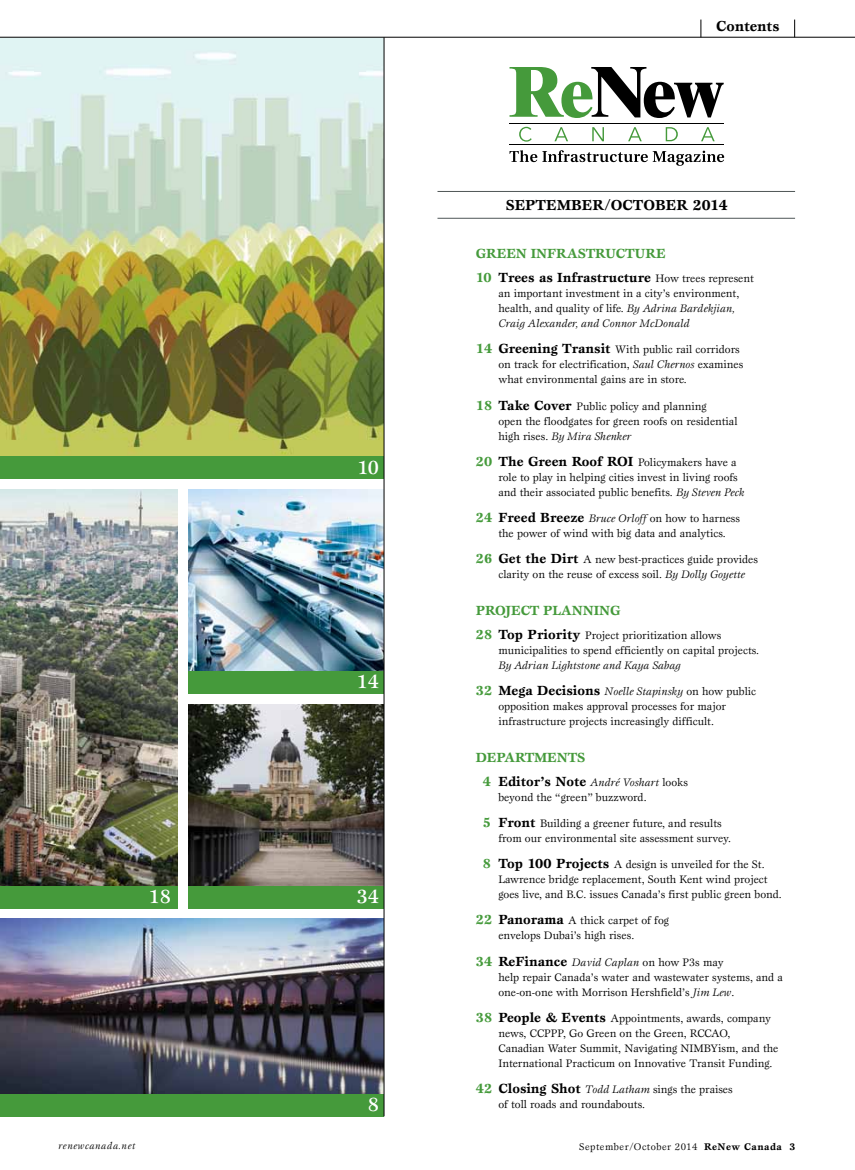
<style>
.page{position:relative;width:855px;height:1170px;background:#fff}
.page>*{position:absolute;margin:0;border:0;box-sizing:border-box;transform-origin:0 0}
.t1{font:500 20px "Esprit";letter-spacing:-.005em;color:#fff}
.t2{font:700 15px "Esprit";color:#000}
.t3{font:700 13.75px/24px "Esprit";color:#000}
.t4{font:700 13.75px "Esprit";letter-spacing:-.015em;color:#459a3b}
.t5{font:11.25px/15px "Esprit";color:#000}
.t6{font:italic 11.25px "Esprit";color:#000}
.t7{font:10px "Esprit";letter-spacing:.05em;color:#000}
.t8{font:italic 10px "Esprit";letter-spacing:.05em;color:#000}
.s1{color:#459a3b}
.s2{font-weight:400;font-size:11.25px}
.s3{font-style:italic}
.s4{font-weight:700;font-size:13.75px;color:#459a3b}
.s5{font-weight:700;font-size:13.75px}
.s6{font-weight:400;font-style:italic;font-size:11.25px}
.s7{font-weight:700}
</style>
<div class="page">
<img style="left:0;top:38px;width:384px;height:418px">
<img style="left:0;top:919px;width:384px;height:175px">
<img style="left:189px;top:705px;width:195px;height:181px">
<img style="left:0;top:489px;width:177px;height:397px">
<img style="left:189px;top:489px;width:195px;height:182px">
<div style="left:0;top:456px;width:384px;height:23px;background:#459a3b"></div>
<div style="left:0;top:886px;width:177px;height:22px;background:#459a3b"></div>
<div style="left:0;top:1094px;width:384px;height:22px;background:#459a3b"></div>
<div style="left:189px;top:886px;width:195px;height:22px;background:#459a3b"></div>
<div style="left:189px;top:671px;width:195px;height:22px;background:#459a3b"></div>
<hr style="left:438px;top:191px;width:357px;height:1px;background:#4e5556">
<hr style="left:438px;top:218px;width:357px;height:1px;background:#4e5556">
<svg style="left:794px;top:20px;width:1px;height:17px"></svg>
<svg style="left:701px;top:20px;width:1px;height:17px"></svg>
<svg style="left:519px;top:127px;width:13px;height:15px"></svg>
<svg style="left:554px;top:127px;width:14px;height:14px"></svg>
<svg style="left:592px;top:127px;width:12px;height:14px"></svg>
<svg style="left:628px;top:127px;width:14px;height:14px"></svg>
<svg style="left:666px;top:127px;width:12px;height:14px"></svg>
<svg style="left:701px;top:127px;width:14px;height:14px"></svg>
<svg style="left:510px;top:67px;width:214px;height:51px"></svg>
<hr style="left:510px;top:124px;width:214px;height:1px;background:#000">
<hr style="left:510px;top:144px;width:214px;height:1px;background:#000">
<svg style="left:510px;top:150px;width:214px;height:16px"></svg>
<hr style="left:384px;top:37px;width:1px;height:1079px;background:#000">
<hr style="left:0;top:37px;width:855px;height:1px;background:#000">
<h2 class="t2" style="left:716px;top:16px;width:65px">Contents</h2>
<h1 class="t1" style="left:149px;top:884px;width:24px">18</h1>
<h1 class="t1" style="left:358px;top:455px;width:23px">10</h1>
<h1 class="t1" style="left:357px;top:669px;width:24px">14</h1>
<h1 class="t1" style="left:357px;top:884px;width:24px">34</h1>
<h1 class="t1" style="left:368px;top:1092px;width:13px">8</h1>
<h2 class="t2" style="left:506px;top:196px;width:224px">september/october 2014</h2>
<p class="t3" style="left:476px;top:241px;width:280px;text-indent:40px"><span class="s1">N INFRASTRUCTURE<br>10</span> Trees as Infrastructure <span class="s2">How trees represent</span></p>
<p class="t5" style="left:498px;top:286px;width:242px">an important investment in a city’s environment, health, and quality of life. <span class="s3">By Adrina Bardekjian,<br>Craig Alexander, and Connor McDonald</span></p>
<p class="t5" style="left:498px;top:342px;width:246px;text-indent:-23px"><span class="s4">14</span> <span class="s5">Greening Transit</span> With public rail corridors on track for electrification, <span class="s3">Saul Chernos</span> examines what environmental gains are in store.</p>
<p class="t5" style="left:498px;top:398px;width:241px;text-indent:-23px"><span class="s4">18</span> <span class="s5">Take Cover</span> Public policy and planning<br>open the floodgates for green roofs on residential high rises. <span class="s3">By Mira Shenker</span></p>
<p class="t5" style="left:498px;top:454px;width:248px;text-indent:-22px"><span class="s4">20</span> <span class="s5">The Green Roof ROI</span> Policymakers have a role to play in helping cities invest in living roofs and their associated public benefits. <span class="s3">By Steven Peck</span></p>
<p class="t5" style="left:498px;top:511px;width:243px;text-indent:-23px"><span class="s4">24</span> <span class="s5">Freed Breeze</span> <span class="s3">Bruce Orloff</span> on how to harness the power of wind with big data and analytics.</p>
<p class="t5" style="left:498px;top:552px;width:261px;text-indent:-22px"><span class="s4">26</span> <span class="s5">Get the Dirt</span> A new best-practices guide provides clarity on the reuse of excess soil. <span class="s3">By Dolly Goyette</span></p>
<p class="t4" style="left:476px;top:602px;width:46px">PROJECT</p>
<p class="t4" style="left:543px;top:602px;width:79px">PLANNING</p>
<p class="t5" style="left:498px;top:627px;width:262px;text-indent:-23px"><span class="s4">28</span> <span class="s5">Top Priority</span> Project prioritization allows municipalities to spend efficiently on capital projects.</p>
<p class="t6" style="left:498px;top:659px;width:184px">By Adrian Lightstone and Kaya Sabag</p>
<p class="t5" style="left:498px;top:684px;width:259px;text-indent:-22px"><span class="s4">32</span> <span class="s5">Mega Decisions</span> <span class="s3">Noelle Stapinsky</span> on how public opposition makes approval processes for major infrastructure projects increasingly difficult.</p>
<p class="t4" style="left:476px;top:748px;width:51px">DEPARTME</p>
<p class="t4" style="left:476px;top:245px;width:21px">GREE</p>
<p class="t3" style="left:483px;top:745px;width:207px;text-indent:74px"><span class="s1">NTS<br>4</span> Editor’s Note <span class="s6">André Voshart</span> <span class="s2">looks</span></p>
<p class="t5" style="left:498px;top:789px;width:150px">beyond the “green” buzzword.</p>
<p class="t5" style="left:498px;top:815px;width:234px;text-indent:-16px"><span class="s4">5</span> <span class="s5">Front</span> Building a greener future, and results from our environmental site assessment survey.</p>
<p class="t5" style="left:498px;top:857px;width:285px;text-indent:-16px"><span class="s4">8</span> <span class="s5">Top 100 Projects</span> A design is unveiled for the St.<br>Lawrence bridge replacement, South Kent wind project goes live, and B.C. issues Canada’s first public green bond.</p>
<p class="t5" style="left:498px;top:913px;width:172px;text-indent:-22px"><span class="s4">22</span> <span class="s5">Panorama</span> A thick carpet of fog envelops Dubai’s high rises.</p>
<p class="t5" style="left:498px;top:954px;width:286px;text-indent:-23px"><span class="s4">34</span> <span class="s5">ReFinance</span> <span class="s3">David Caplan</span> on how P3s may<br>help repair Canada’s water and wastewater systems, and a one-on-one with Morrison Hershfield’s <span class="s3">Jim Lew</span>.</p>
<p class="t5" style="left:498px;top:1010px;width:282px;text-indent:-22px"><span class="s4">38</span> <span class="s5">People &amp; Events</span> Appointments, awards, company news, CCPPP, Go Green on the Green, RCCAO, Canadian Water Summit, Navigating NIMBYism, and the International Practicum on Innovative Transit Funding.</p>
<p class="t5" style="left:498px;top:1082px;width:236px;text-indent:-23px"><span class="s4">42</span> <span class="s5">Closing Shot</span> <span class="s3">Todd Latham</span> sings the praises of toll roads and roundabouts.</p>
<p class="t8" style="left:59px;top:1140px;width:78px">renewcanada.net</p>
<p class="t7" style="left:579px;top:1141px;width:218px">September/October 2014 <span class="s7">ReNew Canada 3</span></p>
</div>
